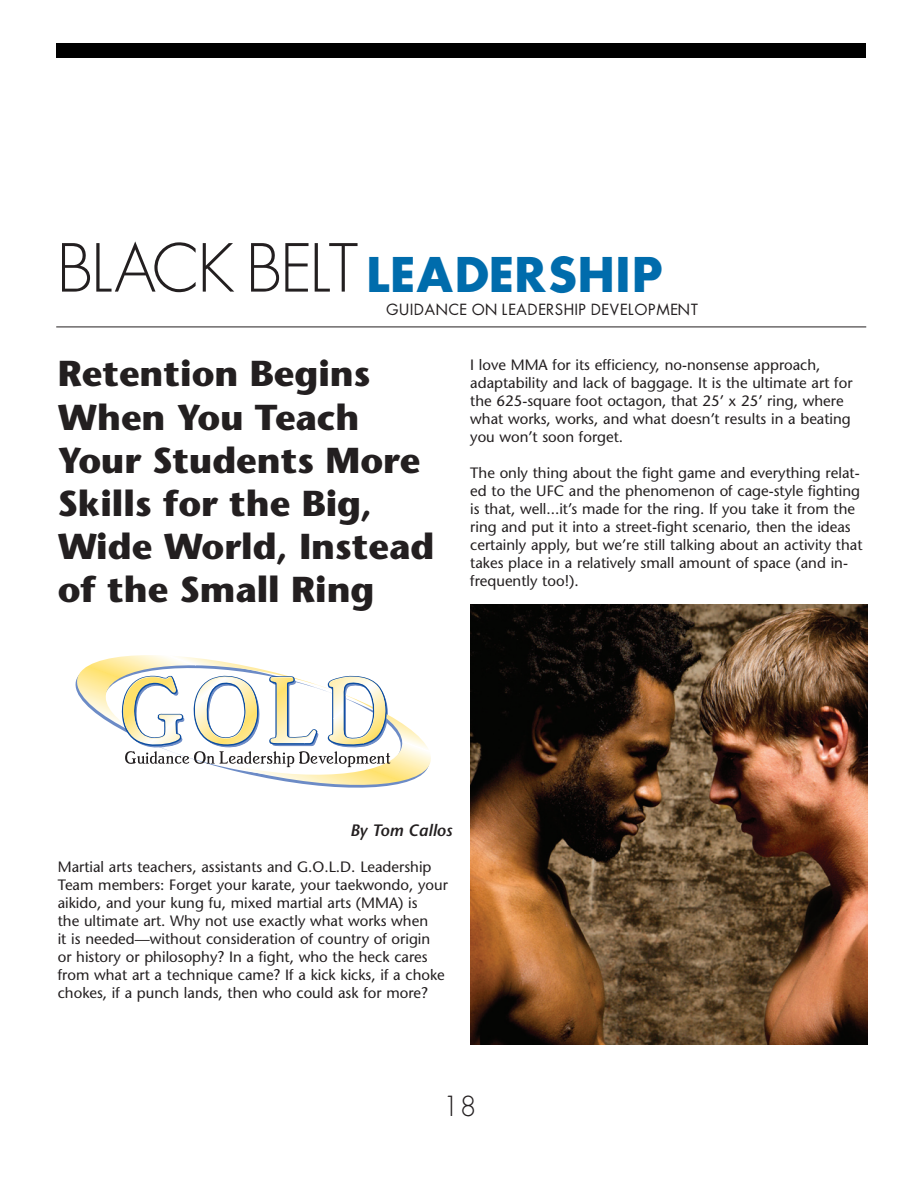
<style>
.page{position:relative;width:918px;height:1188px;background:#fff}
.page>*{position:absolute;margin:0;border:0;box-sizing:border-box;transform-origin:0 0}
.t1{font:700 46.5px "Futura ICG";color:#006cac}
.t2{font:700 36px/43.2px "Stone Sans";color:#231f20}
.t3{font:300 27px "Futura ICG";color:#231f20}
.t4{font:italic 600 16.5px "Stone Sans";color:#231f20}
.t5{font:15px/18px "Stone Sans";color:#231f20}
.t6{font:15px "Futura ICG";letter-spacing:.05em;color:#231f20}
.s1{font-weight:300;font-size:64.5px;color:#231f20}
</style>
<div class="page">
<hr style="left:56px;top:327px;width:810px;height:1px;background:#231f20">
<svg style="left:75px;top:655px;width:356px;height:133px"></svg>
<svg style="left:122px;top:673px;width:268px;height:94px"></svg>
<div style="left:56px;top:44px;width:810px;height:14px;background:#000"></div>
<img style="left:470px;top:604px;width:397px;height:441px">
<h1 class="t1" style="left:58px;top:242px;width:607px"><span class="s1">BLACK BELT</span>LEADERSHIP</h1>
<p class="t6" style="left:386px;top:299px;width:314px">GUIDANCE ON LEADERSHIP DEVELOPMENT</p>
<h2 class="t2" style="left:58px;top:352px;width:378px">Retention Begins<br>When You Teach<br>Your Students More<br>Skills for the Big,<br>Wide World, Instead of the Small Ring</h2>
<p class="t5" style="left:470px;top:355px;width:384px">I love MMA for its efficiency, no-nonsense approach, adaptability and lack of baggage. It is the ultimate art for the 625-square foot octagon, that 25’ x 25’ ring, where what works, works, and what doesn’t results in a beating you won’t soon forget.</p>
<p class="t5" style="left:470px;top:463px;width:394px">The only thing about the fight game and everything relat&shy;ed to the UFC and the phenomenon of cage-style fighting is that, well...it’s made for the ring. If you take it from the ring and put it into a street-fight scenario, then the ideas certainly apply, but we’re still talking about an activity that takes place in a relatively small amount of space (and in&shy;frequently too!).</p>
<p class="t4" style="left:350px;top:820px;width:104px">By Tom Callos</p>
<p class="t5" style="left:58px;top:858px;width:392px">Martial arts teachers, assistants and G.O.L.D. Leadership Team members: Forget your karate, your taekwondo, your aikido, and your kung fu, mixed martial arts (MMA) is<br>the ultimate art. Why not use exactly what works when<br>it is needed—without consideration of country of origin<br>or history or philosophy? In a fight, who the heck cares from what art a technique came? If a kick kicks, if a choke chokes, if a punch lands, then who could ask for more?</p>
<h3 class="t3" style="left:441px;top:1088px;width:38px">18</h3>
</div>
